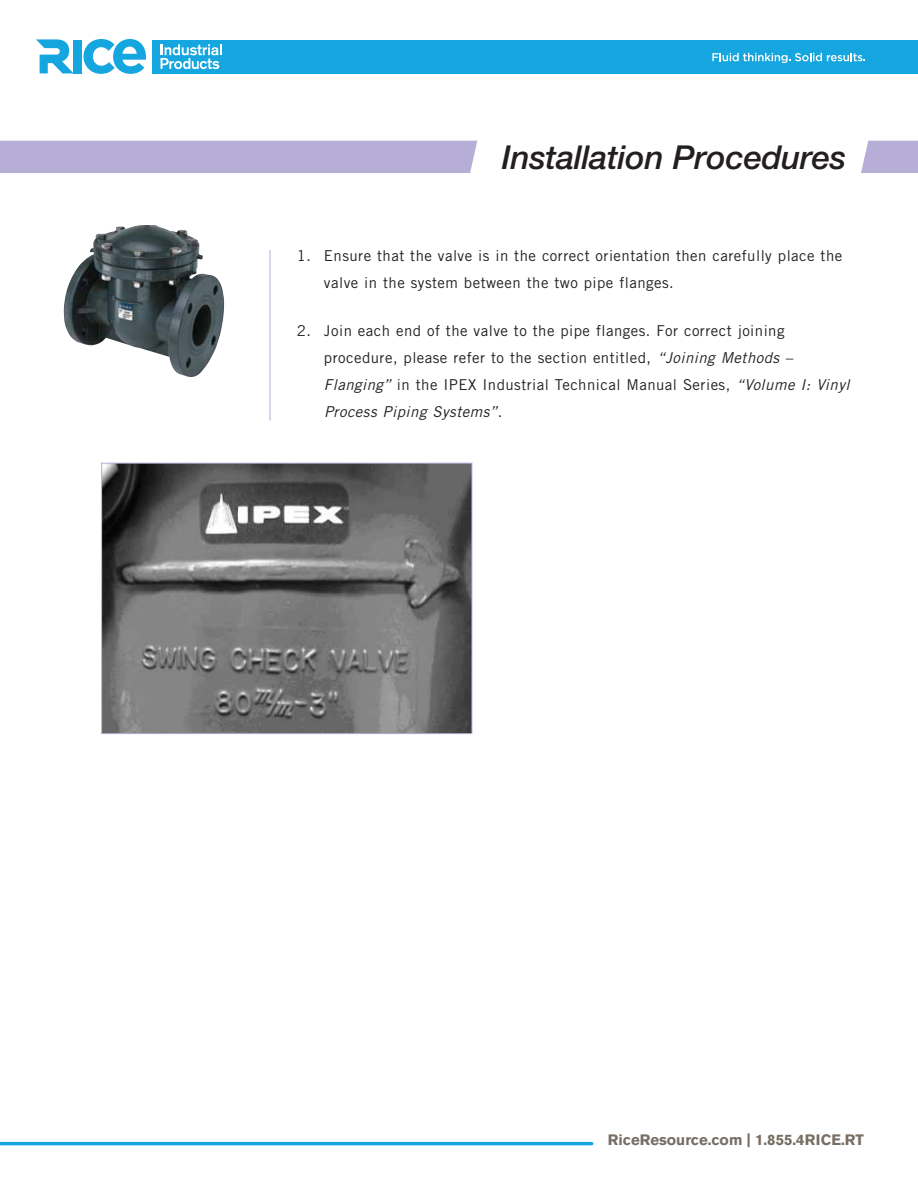
<style>
.page{position:relative;width:918px;height:1188px;background:#fff}
.page>*{position:absolute;margin:0;border:0;box-sizing:border-box;transform-origin:0 0}
.t1{font:italic 500 33px "Helvetica Neue LT";letter-spacing:-.01em;color:#231f20}
.t2{font:15px/27px "Trade Gothic";letter-spacing:.03em;color:#231f20}
.copy_white{font:700 15px "Akzidenz Grotesk Std";color:#786e64}
.s1{font-style:italic}
</style>
<div class="page">
<div style="left:153px;top:40px;width:765px;height:33px;background:#16a6df"></div>
<svg style="left:84px;top:39px;width:62px;height:35px"></svg>
<div style="left:73px;top:40px;width:8px;height:33px;background:#16a6df"></div>
<svg style="left:36px;top:39px;width:37px;height:34px"></svg>
<hr style="left:0;top:1142px;width:593px;height:3px;background:#16a6df">
<svg style="left:160px;top:44px;width:62px;height:25px"></svg>
<svg style="left:712px;top:53px;width:153px;height:10px"></svg>
<svg style="left:861px;top:141px;width:57px;height:32px"></svg>
<div style="left:0;top:141px;width:477px;height:32px;background:#b6aed6"></div>
<hr style="left:270px;top:250px;width:1px;height:171px;background:#b6aed6">
<img style="left:103px;top:465px;width:367px;height:267px">
<div style="left:101px;top:463px;width:371px;height:271px;border:1px solid #b6aed6"></div>
<img style="left:63px;top:225px;width:161px;height:152px">
<p class="t1" style="left:502px;top:137px;width:346px">Installation Procedures</p>
<p class="t2" style="left:324px;top:242px;width:520px;text-indent:-27px">1. Ensure that the valve is in the correct orientation then carefully place the valve in the system between the two pipe flanges.</p>
<p class="t2" style="left:324px;top:317px;width:531px;text-indent:-27px">2. Join each end of the valve to the pipe flanges. For correct joining procedure, please refer to the section entitled, <span class="s1">“Joining Methods – Flanging”</span>in the IPEX Industrial Technical Manual Series, <span class="s1">“Volume I: Vinyl Process Piping Systems”</span>.</p>
<p class="copy_white" style="left:608px;top:1131px;width:258px">RiceResource.com | 1.855.4RICE.RT</p>
</div>
